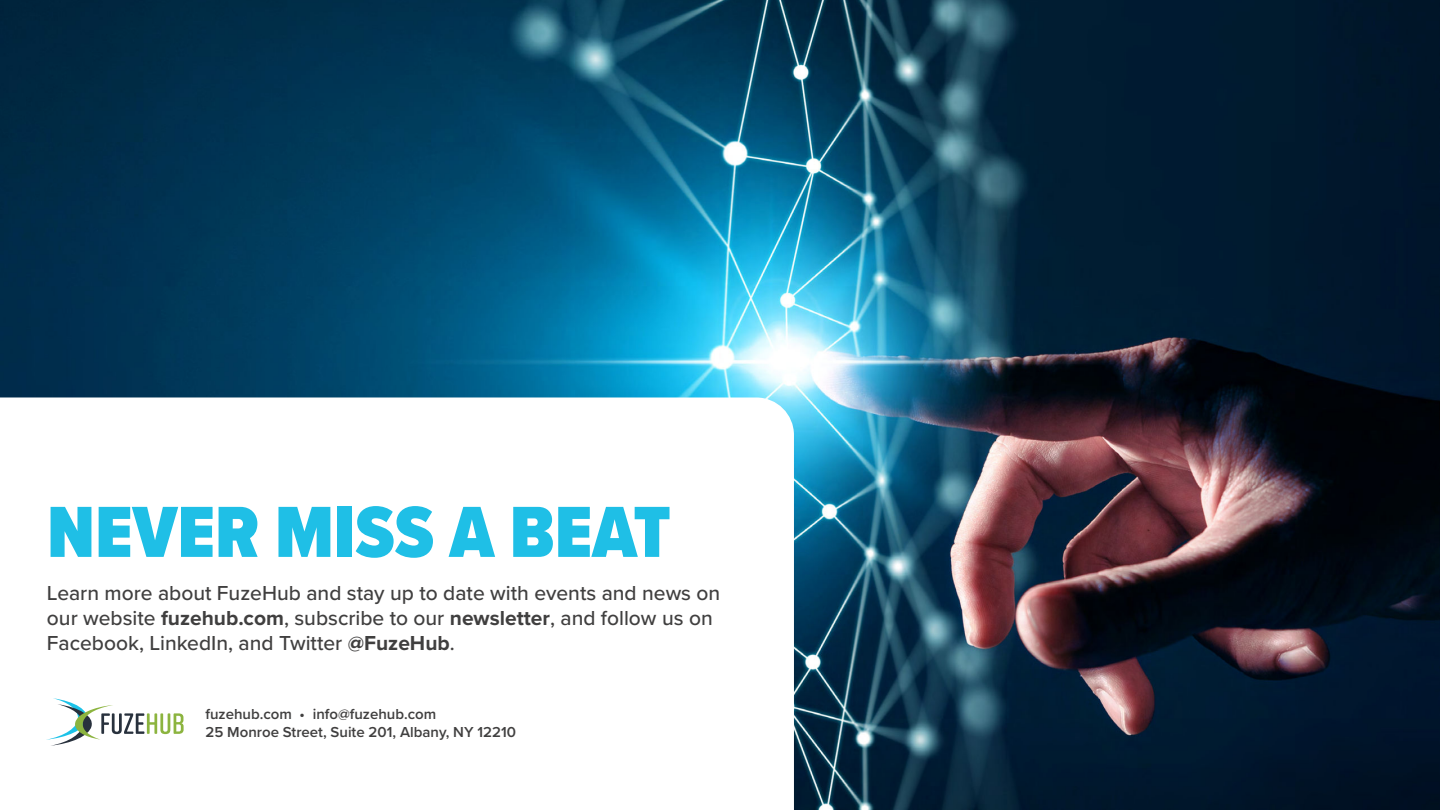
<style>
.page{position:relative;width:1440px;height:810px;background:#fff}
.page>*{position:absolute;margin:0;border:0;box-sizing:border-box;transform-origin:0 0}
.t1{font:900 75px "Proxima Nova Cond";color:#1fbfe6}
.t2{font:500 21px/25.2px "Proxima Nova";color:#403f3f}
.t3{font:600 15px/18px "Proxima Nova";color:#403f3f}
.s1{font-weight:700}
</style>
<div class="page">
<img style="left:0;top:0;width:1440px;height:810px">
<svg style="left:0;top:397px;width:794px;height:413px"></svg>
<svg style="left:47px;top:698px;width:137px;height:48px"></svg>
<h1 class="t1" style="left:47px;top:499px;width:625px">NEVER MISS A BEAT</h1>
<p class="t2" style="left:47px;top:581px;width:675px">Learn more about FuzeHub and stay up to date with events and news on our website <span class="s1">fuzehub.com</span>, subscribe to our <span class="s1">newsletter</span>, and follow us on<br>Facebook, LinkedIn, and Twitter <span class="s1">@FuzeHub</span>.</p>
<p class="t3" style="left:206px;top:706px;width:312px">fuzehub.com • info@fuzehub.com<br>25 Monroe Street, Suite 201, Albany, NY 12210</p>
</div>
